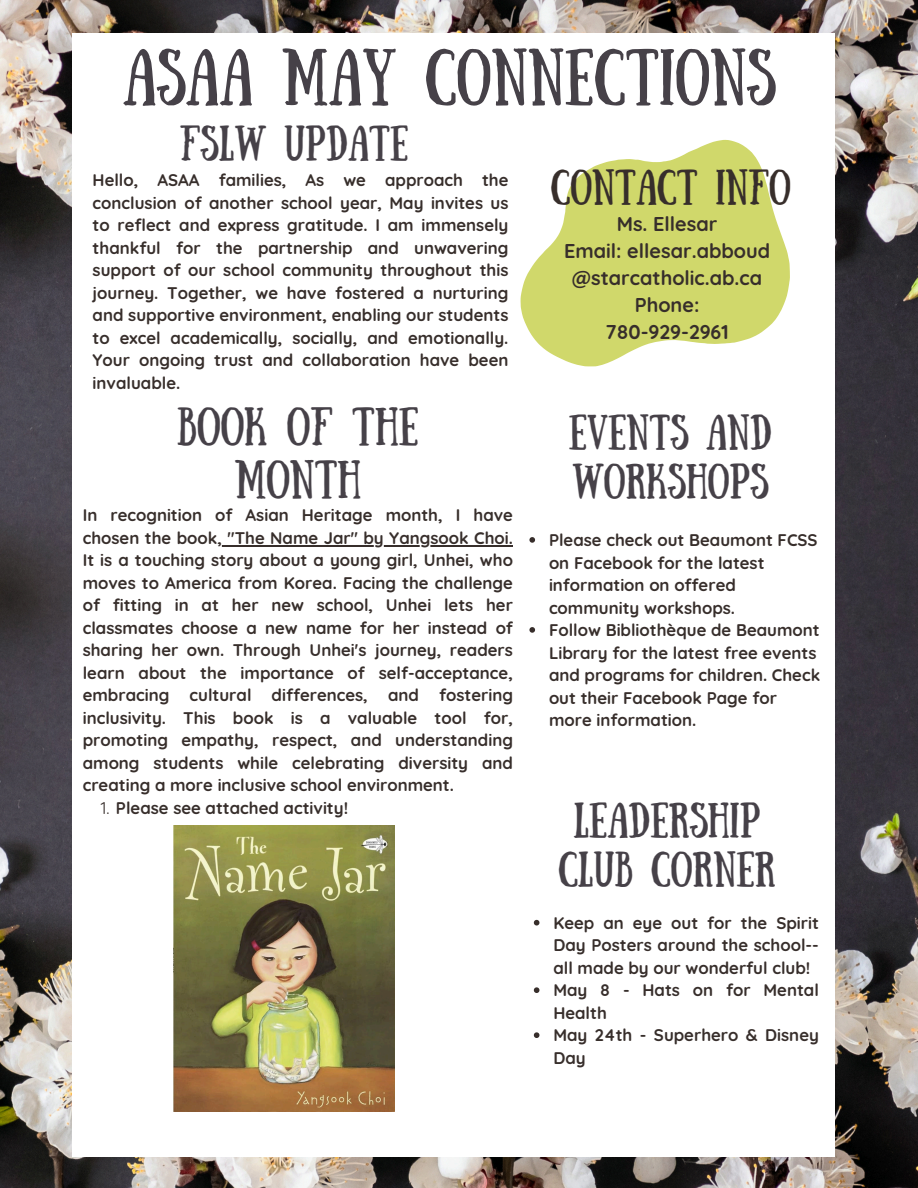
<style>
.page{position:relative;width:918px;height:1188px;background:#fff}
.page>*{position:absolute;margin:0;border:0;box-sizing:border-box;transform-origin:0 0}
.t1{font:56.7px "Sunday";color:#464148}
.t2{font:38.4px/52.8px "Sunday";color:#464148;text-align:center}
.t3{font:35.4px/49.5px "Sunday";color:#464148;text-align:center}
.t4{font:35.4px "Sunday";color:#372e2b}
.t5{font:35.25px/48.3px "Sunday";color:#464148}
.t6{font:700 19.95px/27px "Quicksand";color:#372e2b;text-align:center}
.t7{font:700 16.8px/22.5px "Quicksand";color:#372e2b}
.s1{font-weight:400}
</style>
<div class="page">
<img style="left:0;top:0;width:918px;height:1188px">
<div style="left:72px;top:33px;width:763px;height:1123px;background:#fff"></div>
<svg style="left:520px;top:140px;width:270px;height:226px;fill:#d0d86b"></svg>
<img style="left:174px;top:826px;width:220px;height:286px">
<hr style="left:217px;top:545px;width:296px;height:1px;background:#372e2b">
<svg style="left:529px;top:537px;width:6px;height:6px"></svg>
<svg style="left:529px;top:627px;width:6px;height:6px"></svg>
<svg style="left:534px;top:920px;width:5px;height:6px"></svg>
<svg style="left:534px;top:987px;width:5px;height:6px"></svg>
<svg style="left:534px;top:1032px;width:5px;height:6px"></svg>
<h2 class="t1" style="left:123px;top:37px;width:654px">ASAA MAY CONNECTIONS</h2>
<h4 class="t3" style="left:180px;top:115px;width:230px">FSLW UPDATE</h4>
<h2 class="t7" style="left:93px;top:169px;width:417px;text-align:justify">Hello, ASAA families, As we approach the conclusion of another school year, May invites us to reflect and express gratitude. I am immensely thankful for the partnership and unwavering support of our school community throughout this journey. Together, we have fostered a nurturing and supportive environment, enabling our students to excel academically, socially, and emotionally.<br>Your ongoing trust and collaboration have been invaluable.</h2>
<p class="t2" style="left:177px;top:396px;width:243px">BOOK OF THE<br>MONTH</p>
<h3 class="t7" style="left:83px;top:504px;width:432px">In recognition of Asian Heritage month, I have chosen the book, "The Name Jar" by Yangsook Choi.</h3>
<h2 class="t7" style="left:83px;top:549px;width:432px;text-align:justify">It is a touching story about a young girl, Unhei, who moves to America from Korea. Facing the challenge of fitting in at her new school, Unhei lets her classmates choose a new name for her instead of sharing her own. Through Unhei's journey, readers learn about the importance of self-acceptance, embracing cultural differences, and fostering inclusivity. This book is a valuable tool for, promoting empathy, respect, and understanding among students while celebrating diversity and creating a more inclusive school environment.</h2>
<h2 class="t7" style="left:101px;top:796px;width:249px"><span class="s1">1.</span> Please see attached activity!</h2>
<p class="t4" style="left:551px;top:162px;width:242px">CONTACT INFO</p>
<p class="t6" style="left:564px;top:210px;width:208px">Ms. Ellesar<br>Email: ellesar.abboud @starcatholic.ab.ca<br>Phone:<br>780-929-2961</p>
<p class="t5" style="left:569px;top:405px;width:205px">EVENTS AND<br>WORKSHOPS</p>
<h2 class="t7" style="left:549px;top:529px;width:270px">Please check out Beaumont FCSS on Facebook for the latest information on offered community workshops.</h2>
<h4 class="t7" style="left:549px;top:619px;width:273px">Follow Bibliothèque de Beaumont<br>Library for the latest free events and programs for children. Check out their Facebook Page for more information.</h4>
<p class="t3" style="left:558px;top:792px;width:219px">LEADERSHIP<br>CLUB CORNER</p>
<p class="t7" style="left:553px;top:911px;width:267px;text-align:justify">Keep an eye out for the Spirit Day Posters around the school-- all made by our wonderful club!</p>
<h2 class="t7" style="left:553px;top:979px;width:267px">May 8 - Hats on for Mental<br>Health</h2>
<p class="t7" style="left:553px;top:1024px;width:267px">May 24th - Superhero &amp; Disney<br>Day</p>
</div>
